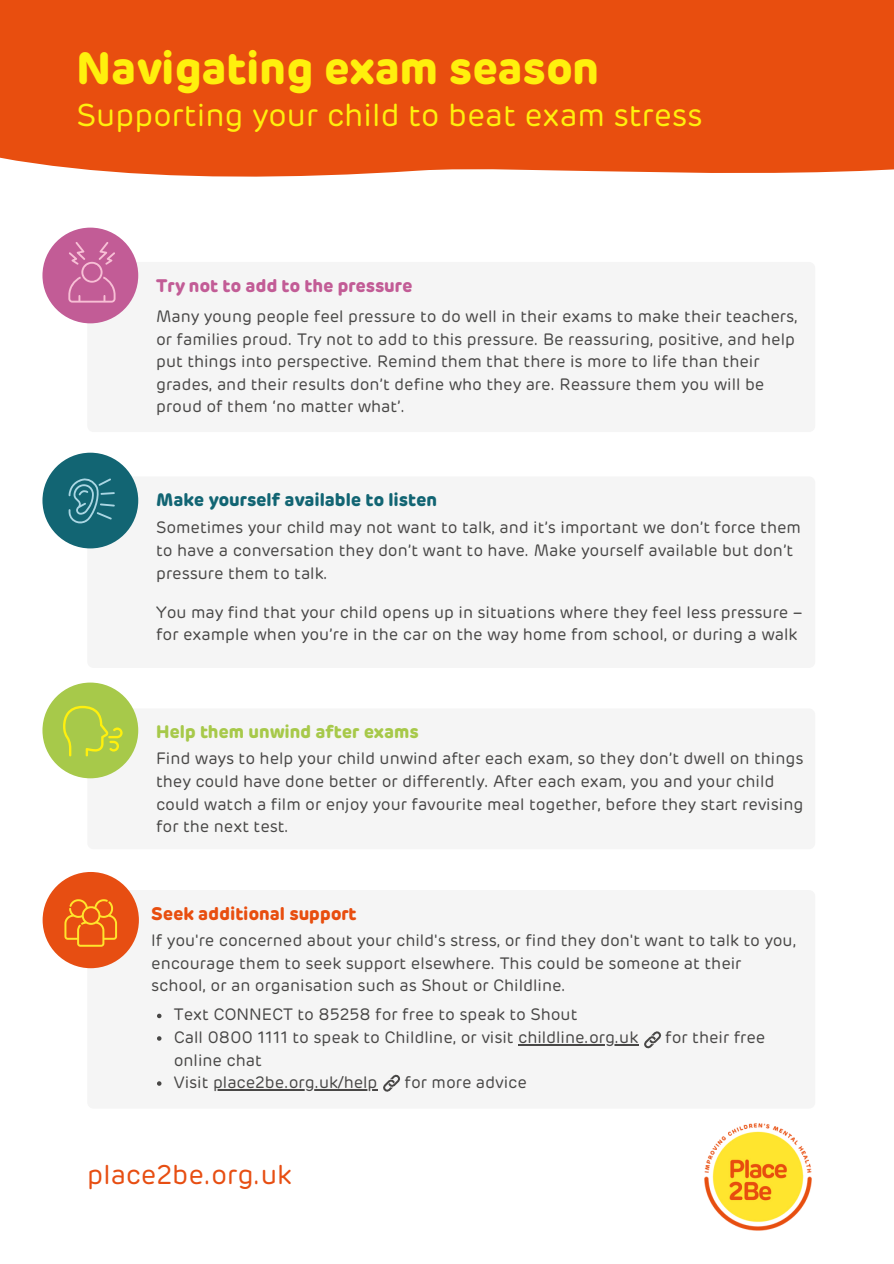
<style>
.page{position:relative;width:894px;height:1264px;background:#fff}
.page>*{position:absolute;margin:0;border:0;box-sizing:border-box;transform-origin:0 0}
.t1{font:700 45px "Rubrik";color:#fff00d}
.t2{font:31.5px "Rubrik";color:#fff00d}
.t3{font:27px "Rubrik";color:#e74e12}
.t4{font:700 18px "Rubrik";color:#126573}
.t5{font:700 18px "Rubrik";color:#c25c96}
.t6{font:700 18px "Rubrik";color:#a7c94a}
.t7{font:700 18px "Rubrik";color:#e84e0f}
.t8{font:16.5px/22.5px "Rubrik";color:#484746}
</style>
<div class="page">
<svg style="left:0;top:0;width:893px;height:549px;fill:#e84e0f"></svg>
<div style="left:87px;top:262px;width:728px;height:170px;background:#f5f5f5;border-radius:6px"></div>
<div style="left:87px;top:476px;width:728px;height:192px;background:#f5f5f5;border-radius:6px"></div>
<div style="left:87px;top:708px;width:728px;height:141px;background:#f5f5f5;border-radius:6px"></div>
<div style="left:87px;top:890px;width:728px;height:218px;background:#f5f5f5;border-radius:6px"></div>
<div style="left:43px;top:872px;width:96px;height:96px;background:#e74e12;border-radius:50%"></div>
<svg style="left:64px;top:899px;width:53px;height:47px"></svg>
<img style="left:704px;top:1123px;width:108px;height:108px">
<div style="left:42px;top:682px;width:96px;height:96px;background:#a7c94a;border-radius:50%"></div>
<div style="left:42px;top:452px;width:96px;height:96px;background:#126573;border-radius:50%"></div>
<div style="left:42px;top:228px;width:96px;height:95px;background:#c25c96;border-radius:50%"></div>
<svg style="left:157px;top:1013px;width:4px;height:5px"></svg>
<svg style="left:157px;top:1036px;width:4px;height:4px"></svg>
<hr style="left:518px;top:1044px;width:120px;height:1px;background:#484746">
<svg style="left:157px;top:1081px;width:4px;height:4px"></svg>
<hr style="left:213px;top:1089px;width:164px;height:1px;background:#484746">
<svg style="left:644px;top:1031px;width:18px;height:18px"></svg>
<svg style="left:383px;top:1074px;width:17px;height:18px"></svg>
<svg style="left:63px;top:705px;width:60px;height:51px"></svg>
<svg style="left:68px;top:242px;width:47px;height:60px"></svg>
<svg style="left:69px;top:478px;width:46px;height:45px"></svg>
<p class="t1" style="left:77px;top:49px;width:523px">Navigating exam season</p>
<p class="t2" style="left:77px;top:101px;width:627px">Supporting your child to beat exam stress</p>
<p class="t5" style="left:156px;top:278px;width:258px">Try not to add to the pressure</p>
<p class="t8" style="left:156px;top:306px;width:643px">Many young people feel pressure to do well in their exams to make their teachers, or families proud. Try not to add to this pressure. Be reassuring, positive, and help put things into perspective. Remind them that there is more to life than their grades, and their results don’t define who they are. Reassure them you will be proud of them ‘no matter what’.</p>
<p class="t4" style="left:156px;top:492px;width:282px">Make yourself available to listen</p>
<p class="t8" style="left:156px;top:517px;width:646px">Sometimes your child may not want to talk, and it’s important we don’t force them to have a conversation they don’t want to have. Make yourself available but don’t pressure them to talk.</p>
<p class="t8" style="left:156px;top:602px;width:648px">You may find that your child opens up in situations where they feel less pressure – for example when you’re in the car on the way home from school, or during a walk</p>
<p class="t6" style="left:156px;top:724px;width:264px">Help them unwind after exams</p>
<p class="t8" style="left:156px;top:748px;width:648px">Find ways to help your child unwind after each exam, so they don’t dwell on things they could have done better or differently. After each exam, you and your child could watch a film or enjoy your favourite meal together, before they start revising for the next test.</p>
<p class="t7" style="left:151px;top:905px;width:207px">Seek additional support</p>
<p class="t8" style="left:151px;top:930px;width:646px">If you're concerned about your child's stress, or find they don't want to talk to you, encourage them to seek support elsewhere. This could be someone at their school, or an organisation such as Shout or Childline.</p>
<p class="t8" style="left:174px;top:1004px;width:405px">Text CONNECT to 85258 for free to speak to Shout</p>
<p class="t8" style="left:174px;top:1026px;width:466px">Call 0800 1111 to speak to Childline, or visit childline.org.uk</p>
<p class="t8" style="left:665px;top:1026px;width:102px">for their free</p>
<p class="t8" style="left:174px;top:1049px;width:89px">online chat</p>
<p class="t8" style="left:174px;top:1072px;width:205px">Visit place2be.org.uk/help</p>
<p class="t8" style="left:404px;top:1072px;width:124px">for more advice</p>
<p class="t3" style="left:87px;top:1162px;width:206px">place2be.org.uk</p>
</div>
